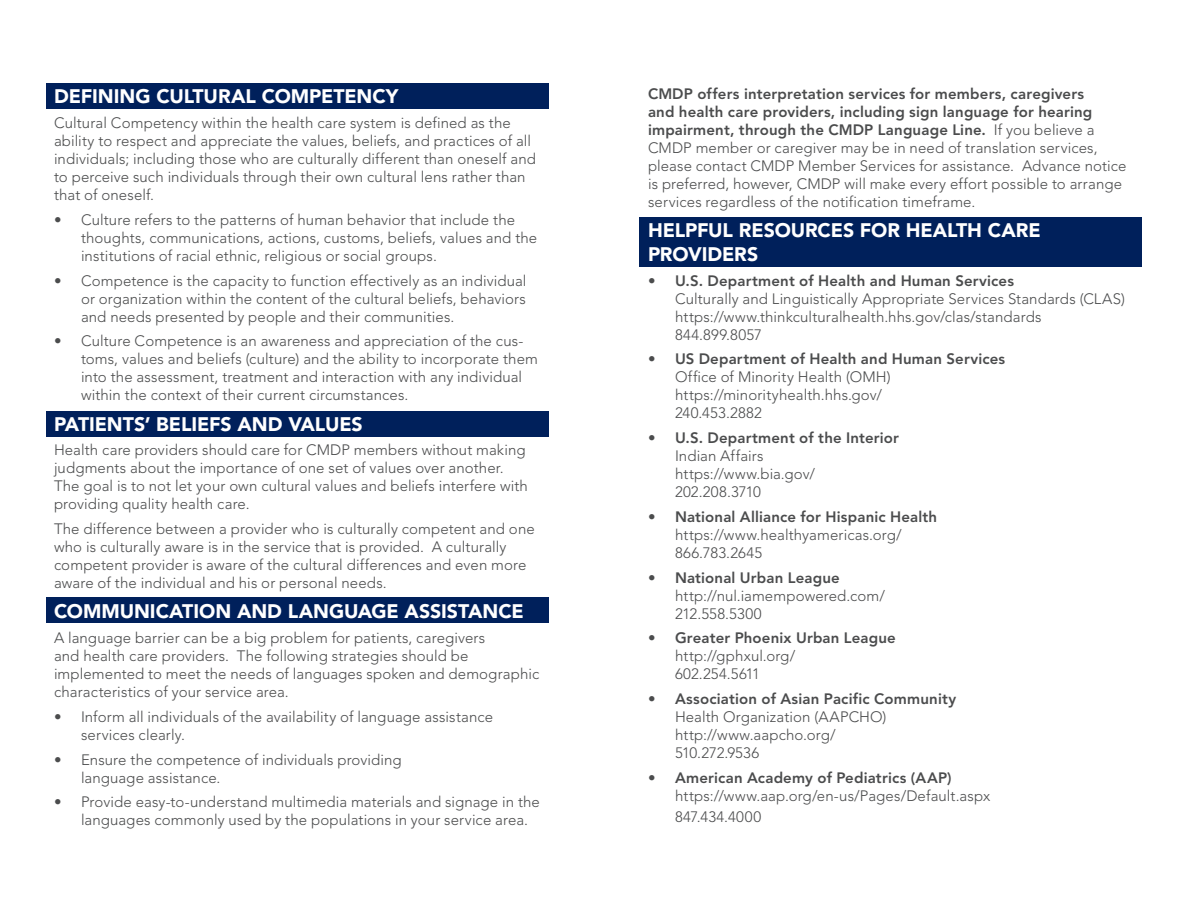
<style>
.page{position:relative;width:1188px;height:918px;background:#fff}
.page>*{position:absolute;margin:0;border:0;box-sizing:border-box;transform-origin:0 0}
.Inside_Headers{font:900 19.5px/23.4px "Avenir";letter-spacing:-.005em;color:#fff}
.t1{font:300 15px/18px "Avenir";letter-spacing:.005em;color:#4b4c4d}
.t2{font:300 15px "Avenir";letter-spacing:.025em;color:#4b4c4d}
.s1{font-weight:800}
</style>
<div class="page">
<div style="left:46px;top:84px;width:503px;height:25px;background:#00205b"></div>
<div style="left:46px;top:411px;width:503px;height:25px;background:#00205b"></div>
<div style="left:46px;top:597px;width:503px;height:25px;background:#00205b"></div>
<div style="left:639px;top:217px;width:503px;height:50px;background:#00205b"></div>
<p class="Inside_Headers" style="left:54px;top:85px;width:346px">DEFINING CULTURAL COMPETENCY</p>
<p class="t1" style="left:54px;top:114px;width:483px">Cultural Competency within the health care system is defined as the ability to respect and appreciate the values, beliefs, and practices of all individuals; including those who are culturally different than oneself and to perceive such individuals through their own cultural lens rather than that of oneself.</p>
<p class="t1" style="left:81px;top:211px;width:458px;text-indent:-27px">• Culture refers to the patterns of human behavior that include the thoughts, communications, actions, customs, beliefs, values and the institutions of racial ethnic, religious or social groups.</p>
<p class="t1" style="left:81px;top:272px;width:447px;text-align:justify;text-indent:-27px">• Competence is the capacity to function effectively as an individual or organization within the content of the cultural beliefs, behaviors and needs presented by people and their communities.</p>
<p class="t1" style="left:81px;top:332px;width:459px;text-indent:-27px">• Culture Competence is an awareness and appreciation of the cus&shy;toms, values and beliefs (culture) and the ability to incorporate them into the assessment, treatment and interaction with any individual within the context of their current circumstances.</p>
<p class="Inside_Headers" style="left:54px;top:412px;width:310px">PATIENTS’ BELIEFS AND VALUES</p>
<p class="t1" style="left:54px;top:441px;width:475px">Health care providers should care for CMDP members without making judgments about the importance of one set of values over another.<br>The goal is to not let your own cultural values and beliefs interfere with providing quality health care.</p>
<p class="t1" style="left:54px;top:520px;width:482px">The difference between a provider who is culturally competent and one who is culturally aware is in the service that is provided. A culturally competent provider is aware of the cultural differences and even more aware of the individual and his or personal needs.</p>
<p class="Inside_Headers" style="left:54px;top:600px;width:471px">COMMUNICATION AND LANGUAGE ASSISTANCE</p>
<p class="t1" style="left:54px;top:629px;width:487px">A language barrier can be a big problem for patients, caregivers<br>and health care providers. The following strategies should be implemented to meet the needs of languages spoken and demographic characteristics of your service area.</p>
<p class="t1" style="left:81px;top:708px;width:414px;text-indent:-27px">• Inform all individuals of the availability of language assistance services clearly.</p>
<p class="t1" style="left:81px;top:750px;width:322px;text-indent:-27px">• Ensure the competence of individuals providing language assistance.</p>
<p class="t1" style="left:81px;top:793px;width:460px;text-indent:-27px">• Provide easy-to-understand multimedia materials and signage in the languages commonly used by the populations in your service area.</p>
<p class="t1" style="left:648px;top:85px;width:480px"><span class="s1">CMDP offers interpretation services for members, caregivers<br>and health care providers, including sign language for hearing impairment, through the CMDP Language Line.</span> If you believe a CMDP member or caregiver may be in need of translation services, please contact CMDP Member Services for assistance. Advance notice is preferred, however, CMDP will make every effort possible to arrange services regardless of the notification timeframe.</p>
<p class="Inside_Headers" style="left:648px;top:219px;width:394px">HELPFUL RESOURCES FOR HEALTH CARE<br>PROVIDERS</p>
<p class="t1" style="left:675px;top:271px;width:452px;text-indent:-27px"><span class="s1">• U.S. Department of Health and Human Services<br></span>Culturally and Linguistically Appropriate Services Standards (CLAS) https://www.thinkculturalhealth.hhs.gov/clas/standards 844.899.8057</p>
<p class="t1" style="left:675px;top:350px;width:332px;text-indent:-27px"><span class="s1">• US Department of Health and Human Services<br></span>Office of Minority Health (OMH) https://minorityhealth.hhs.gov/<br>240.453.2882</p>
<p class="t1" style="left:675px;top:429px;width:226px;text-indent:-27px"><span class="s1">• U.S. Department of the Interior<br></span>Indian Affairs https://www.bia.gov/<br>202.208.3710</p>
<p class="t1" style="left:675px;top:508px;width:264px;text-indent:-27px"><span class="s1">• National Alliance for Hispanic Health </span>https://www.healthyamericas.org/<br>866.783.2645</p>
<p class="t1" style="left:675px;top:568px;width:211px;text-indent:-27px"><span class="s1">• National Urban League </span>http://nul.iamempowered.com/<br>212.558.5300</p>
<p class="t1" style="left:675px;top:629px;width:222px;text-indent:-27px"><span class="s1">• Greater Phoenix Urban League </span>http://gphxul.org/<br>602.254.5611</p>
<p class="t1" style="left:675px;top:690px;width:283px;text-indent:-27px"><span class="s1">• Association of Asian Pacific Community<br></span>Health Organization (AAPCHO) http://www.aapcho.org/<br>510.272.9536</p>
<p class="t1" style="left:675px;top:769px;width:317px;text-indent:-27px"><span class="s1">• American Academy of Pediatrics (AAP) </span>https://www.aap.org/en-us/Pages/Default.aspx</p>
<p class="t2" style="left:675px;top:808px;width:88px">847.434.4000</p>
</div>
